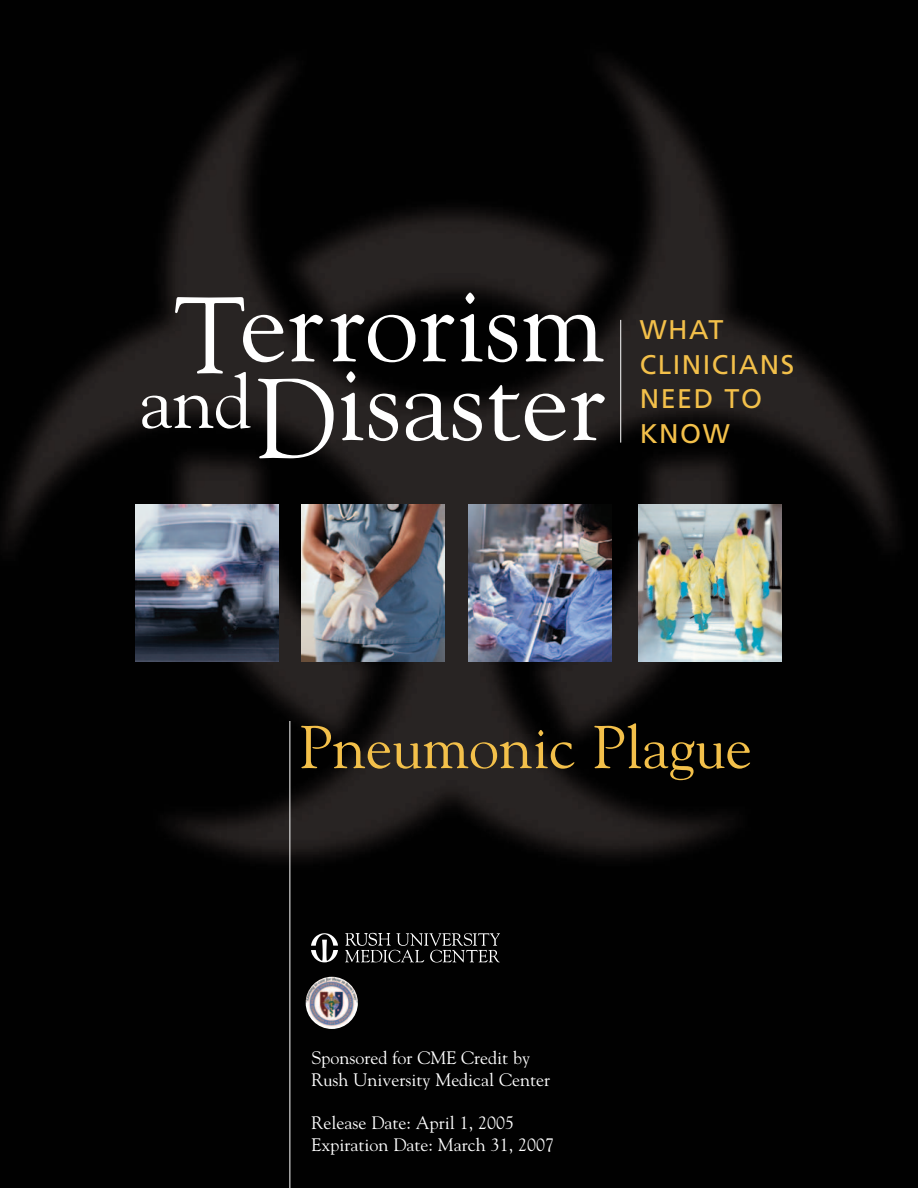
<style>
.page{position:relative;width:918px;height:1188px;background:#fff}
.page>*{position:absolute;margin:0;border:0;box-sizing:border-box;transform-origin:0 0}
.t1{font:108px/78.8px "Goudy";color:#fff;text-align:right}
.t2{font:75px "Goudy";color:#fff}
.t3{font:60px "Goudy";color:#f3c04a}
.t4{font:27px/34.5px "Frutiger";letter-spacing:.055em;color:#f3c04a}
.t5{font:18px/21.6px "Goudy";color:#fff}
.s1{font-size:112.5px}
</style>
<div class="page">
<img style="left:0;top:0;width:918px;height:1188px">
<img style="left:135px;top:505px;width:143px;height:157px">
<img style="left:301px;top:505px;width:143px;height:157px">
<img style="left:469px;top:505px;width:143px;height:157px">
<img style="left:639px;top:505px;width:143px;height:157px">
<hr style="left:290px;top:721px;width:1px;height:467px;background:#fff">
<svg style="left:311px;top:933px;width:27px;height:30px"></svg>
<svg style="left:345px;top:933px;width:155px;height:29px;background:#333"></svg>
<hr style="left:620px;top:320px;width:1px;height:123px;background:#fff">
<img style="left:306px;top:977px;width:52px;height:52px">
<h1 class="t1" style="left:174px;top:285px;width:433px">Terrorism<br><span class="s1">D</span>isaster</h1>
<h2 class="t2" style="left:139px;top:358px;width:114px">and</h2>
<h3 class="t4" style="left:640px;top:315px;width:156px">WHAT<br>CLINICIANS<br>NEED TO<br>KNOW</h3>
<h3 class="t3" style="left:299px;top:712px;width:455px">Pneumonic Plague</h3>
<p class="t5" style="left:311px;top:1047px;width:240px">Sponsored for CME Credit by<br>Rush University Medical Center</p>
<p class="t5" style="left:311px;top:1112px;width:244px">Release Date: April 1, 2005<br>Expiration Date: March 31, 2007</p>
</div>
